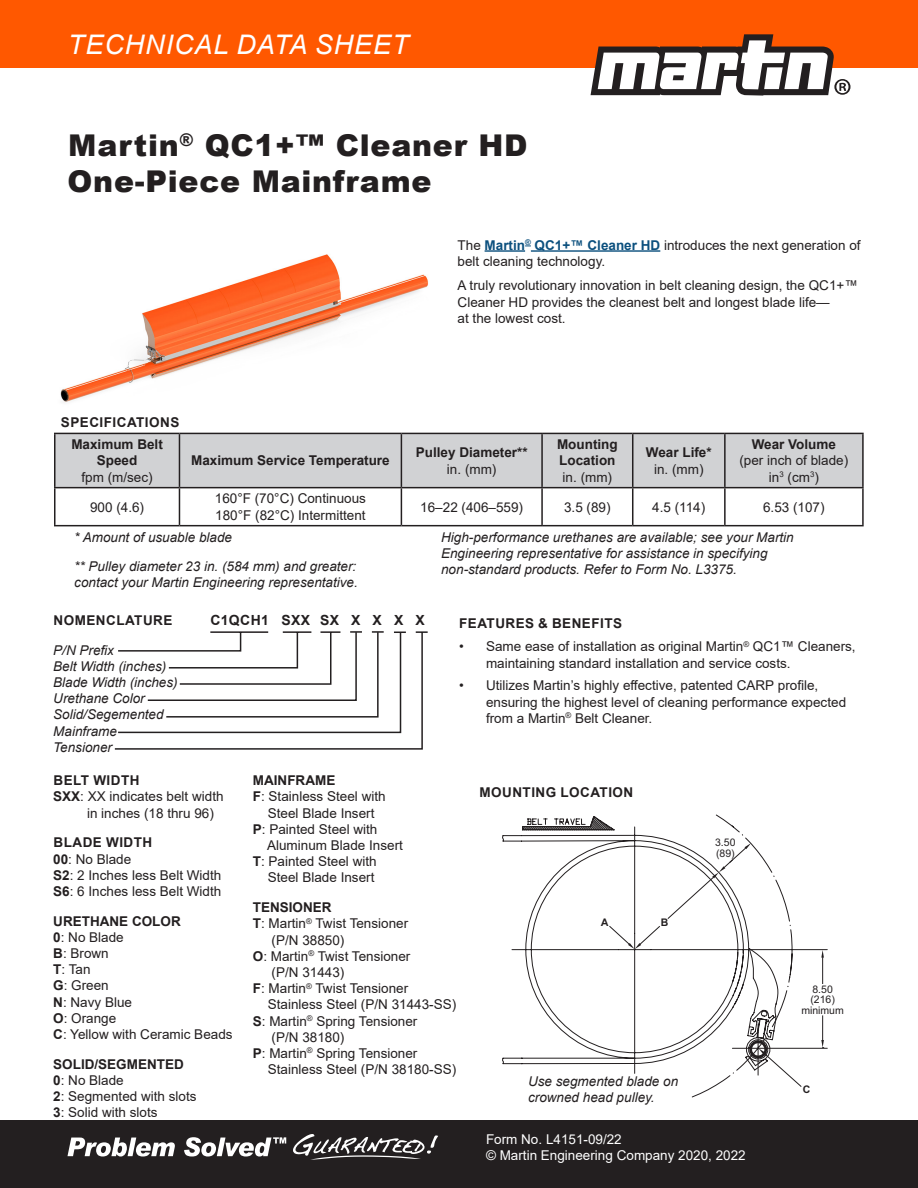
<style>
.page{position:relative;width:918px;height:1188px;background:#fff}
.page>*{position:absolute;margin:0;border:0;box-sizing:border-box;transform-origin:0 0}
.t1{font:900 30px/36px "Arial";letter-spacing:.025em;color:#231f20}
.t2{font:italic 27px "Arial";letter-spacing:.035em;color:#fff}
.P_N{font:700 13.95px "Arial";letter-spacing:.035em;color:#231f20}
.Headline{font:13.5px/16.2px "Arial";color:#231f20}
.P_N_Digit_Key{font:italic 13.5px/16.2px "Arial";color:#231f20}
.Paragraph{font:700 13.5px/16.2px "Arial";color:#231f20;text-align:center}
.Paragraph-2{font:13.5px/16.2px "Arial";color:#231f20;text-align:center}
.t3{font:13.5px "Arial";color:#fff}
.Headline-2{font:700 13.5px "Arial";letter-spacing:.035em;color:#231f20}
.P_N-2{font:700 13.5px "Arial";letter-spacing:.035em;color:#231f20}
.Paragraph-3{font:700 13.5px "Arial";letter-spacing:.035em;color:#231f20}
.t4{font:10.5px/10.5px "Arial";color:#231f20;text-align:center}
.t5{font:700 10.5px "Arial";color:#231f20}
.s1{font-weight:700;color:#0c507e}
.s2{font-weight:400}
.s3{font-weight:700}
</style>
<div class="page">
<div style="left:0;top:1120px;width:918px;height:68px;background:#231f20"></div>
<div style="left:0;top:0;width:918px;height:68px;background:#ff5800"></div>
<svg style="left:591px;top:34px;width:259px;height:62px"></svg>
<div style="left:56px;top:434px;width:806px;height:53px;background:#d1d2d4"></div>
<hr style="left:54px;top:433px;width:125px;height:1px;background:#231f20">
<hr style="left:54px;top:434px;width:2px;height:53px;background:#231f20">
<hr style="left:179px;top:433px;width:222px;height:1px;background:#231f20">
<hr style="left:179px;top:434px;width:1px;height:53px;background:#231f20">
<hr style="left:401px;top:433px;width:141px;height:1px;background:#231f20">
<hr style="left:401px;top:434px;width:1px;height:53px;background:#231f20">
<hr style="left:542px;top:433px;width:91px;height:1px;background:#231f20">
<hr style="left:541px;top:434px;width:2px;height:53px;background:#231f20">
<hr style="left:633px;top:433px;width:92px;height:1px;background:#231f20">
<hr style="left:632px;top:434px;width:1px;height:53px;background:#231f20">
<hr style="left:725px;top:433px;width:139px;height:1px;background:#231f20">
<hr style="left:724px;top:434px;width:2px;height:53px;background:#231f20">
<hr style="left:862px;top:434px;width:2px;height:53px;background:#231f20">
<hr style="left:54px;top:487px;width:125px;height:1px;background:#231f20">
<hr style="left:54px;top:488px;width:2px;height:37px;background:#231f20">
<hr style="left:179px;top:487px;width:222px;height:1px;background:#231f20">
<hr style="left:179px;top:488px;width:1px;height:37px;background:#231f20">
<hr style="left:401px;top:487px;width:141px;height:1px;background:#231f20">
<hr style="left:401px;top:488px;width:1px;height:37px;background:#231f20">
<hr style="left:542px;top:487px;width:91px;height:1px;background:#231f20">
<hr style="left:541px;top:488px;width:2px;height:37px;background:#231f20">
<hr style="left:633px;top:487px;width:92px;height:1px;background:#231f20">
<hr style="left:632px;top:488px;width:1px;height:37px;background:#231f20">
<hr style="left:725px;top:487px;width:139px;height:1px;background:#231f20">
<hr style="left:724px;top:488px;width:2px;height:37px;background:#231f20">
<hr style="left:862px;top:488px;width:2px;height:37px;background:#231f20">
<hr style="left:54px;top:525px;width:125px;height:1px;background:#231f20">
<hr style="left:179px;top:525px;width:222px;height:1px;background:#231f20">
<hr style="left:401px;top:525px;width:141px;height:1px;background:#231f20">
<hr style="left:542px;top:525px;width:91px;height:1px;background:#231f20">
<hr style="left:633px;top:525px;width:92px;height:1px;background:#231f20">
<hr style="left:725px;top:525px;width:139px;height:1px;background:#231f20">
<svg style="left:67px;top:1138px;width:108px;height:19px"></svg>
<svg style="left:184px;top:1137px;width:102px;height:20px"></svg>
<svg style="left:293px;top:1134px;width:145px;height:26px"></svg>
<hr style="left:485px;top:250px;width:40px;height:2px;background:#0c507e">
<hr style="left:531px;top:250px;width:129px;height:2px;background:#0c507e">
<svg style="left:114px;top:631px;width:314px;height:119px"></svg>
<svg style="left:502px;top:815px;width:326px;height:282px"></svg>
<svg style="left:821px;top:950px;width:3px;height:34px"></svg>
<svg style="left:821px;top:1016px;width:3px;height:32px"></svg>
<svg style="left:667px;top:843px;width:84px;height:76px"></svg>
<svg style="left:744px;top:947px;width:58px;height:140px"></svg>
<img style="left:60px;top:254px;width:368px;height:149px">
<svg style="left:601px;top:918px;width:60px;height:31px"></svg>
<p class="t2" style="left:68px;top:27px;width:342px">TECHNICAL DATA SHEET</p>
<p class="t1" style="left:68px;top:127px;width:462px">Martin<sup>®</sup> QC1+™ Cleaner HD<br>One-Piece Mainframe</p>
<p class="Headline" style="left:458px;top:237px;width:405px">The <span class="s1">Martin</span><sup>®</sup> <span class="s1">QC1+™ Cleaner HD</span> introduces the next generation of belt cleaning technology.</p>
<p class="Headline" style="left:458px;top:278px;width:402px">A truly revolutionary innovation in belt cleaning design, the QC1+™<br>Cleaner HD provides the cleanest belt and longest blade life—<br>at the lowest cost.</p>
<p class="Headline-2" style="left:61px;top:413px;width:120px">SPECIFICATIONS</p>
<p class="Paragraph" style="left:71px;top:437px;width:93px">Maximum Belt<br>Speed<br><span class="s2">fpm (m/sec)</span></p>
<p class="Paragraph" style="left:191px;top:453px;width:200px">Maximum Service Temperature</p>
<p class="Paragraph" style="left:416px;top:445px;width:113px">Pulley Diameter** <span class="s2">in. (mm)</span></p>
<p class="Paragraph" style="left:557px;top:437px;width:62px;text-align:left">Mounting<br>Location <span class="s2">in. (mm)</span></p>
<p class="Paragraph" style="left:646px;top:445px;width:67px">Wear Life* <span class="s2">in. (mm)</span></p>
<p class="Paragraph-2" style="left:739px;top:436px;width:110px"><span class="s3">Wear Volume </span>(per inch of blade) in<sup>3</sup> (cm<sup>3</sup>)</p>
<p class="Paragraph-2" style="left:90px;top:499px;width:56px">900 (4.6)</p>
<p class="Paragraph-2" style="left:215px;top:491px;width:153px;text-align:left">160°F (70°C) Continuous<br>180°F (82°C) Intermittent</p>
<p class="Paragraph-2" style="left:420px;top:499px;width:104px">16–22 (406–559)</p>
<p class="Paragraph-2" style="left:564px;top:499px;width:48px">3.5 (89)</p>
<p class="Paragraph-2" style="left:652px;top:499px;width:55px">4.5 (114)</p>
<p class="Paragraph-2" style="left:763px;top:499px;width:63px">6.53 (107)</p>
<p class="P_N_Digit_Key" style="left:74px;top:529px;width:159px">* Amount of usuable blade</p>
<p class="P_N_Digit_Key" style="left:74px;top:559px;width:285px">** Pulley diameter 23 in. (584 mm) and greater: contact your Martin Engineering representative.</p>
<p class="P_N_Digit_Key" style="left:441px;top:529px;width:354px">High-performance urethanes are available; see your Martin<br>Engineering representative for assistance in specifying non-standard products. Refer to Form No. L3375.</p>
<p class="P_N-2" style="left:54px;top:611px;width:120px">NOMENCLATURE</p>
<p class="P_N" style="left:211px;top:610px;width:216px">C1QCH1 SXX SX X X X X</p>
<p class="P_N_Digit_Key" style="left:53px;top:642px;width:126px">P/N Prefix<br>Belt Width (inches)<br>Blade Width (inches)<br>Urethane Color<br>Solid/Segemented<br>Mainframe<br>Tensioner</p>
<p class="Headline-2" style="left:459px;top:614px;width:164px">FEATURES &amp; BENEFITS</p>
<p class="Headline" style="left:486px;top:638px;width:371px;text-indent:-27px">• Same ease of installation as original Martin<sup>®</sup> QC1™ Cleaners, maintaining standard installation and service costs.</p>
<p class="Headline" style="left:486px;top:678px;width:362px;text-indent:-27px">• Utilizes Martin’s highly effective, patented CARP profile, ensuring the highest level of cleaning performance expected from a Martin<sup>®</sup> Belt Cleaner.</p>
<p class="Paragraph-3" style="left:54px;top:771px;width:88px">BELT WIDTH</p>
<p class="Headline" style="left:53px;top:789px;width:172px"><span class="s3">SXX</span>: XX indicates belt width</p>
<p class="Headline" style="left:87px;top:805px;width:128px">in inches (18 thru 96)</p>
<p class="Headline" style="left:53px;top:834px;width:170px"><span class="s3">BLADE WIDTH<br>00</span>: No Blade<br><span class="s3">S2</span>: 2 Inches less Belt Width<br><span class="s3">S6</span>: 6 Inches less Belt Width</p>
<p class="Headline" style="left:53px;top:913px;width:181px"><span class="s3">URETHANE COLOR<br>0</span>: No Blade<br><span class="s3">B</span>: Brown<br><span class="s3">T</span>: Tan<br><span class="s3">G</span>: Green<br><span class="s3">N</span>: Navy Blue<br><span class="s3">O</span>: Orange<br><span class="s3">C</span>: Yellow with Ceramic Beads</p>
<p class="Headline" style="left:53px;top:1056px;width:145px"><span class="s3">SOLID/SEGMENTED<br>0</span>: No Blade<br><span class="s3">2</span>: Segmented with slots<br><span class="s3">3</span>: Solid with slots</p>
<p class="Paragraph" style="left:253px;top:773px;width:84px">MAINFRAME</p>
<p class="Headline" style="left:253px;top:789px;width:134px"><span class="s3">F</span>: Stainless Steel with</p>
<p class="Headline" style="left:268px;top:805px;width:108px">Steel Blade Insert</p>
<p class="Headline" style="left:253px;top:821px;width:126px"><span class="s3">P</span>: Painted Steel with</p>
<p class="Headline" style="left:267px;top:837px;width:137px">Aluminum Blade Insert</p>
<p class="Headline" style="left:253px;top:853px;width:125px"><span class="s3">T</span>: Painted Steel with</p>
<p class="Headline" style="left:268px;top:870px;width:108px">Steel Blade Insert</p>
<p class="Paragraph" style="left:253px;top:899px;width:80px">TENSIONER</p>
<p class="Headline" style="left:253px;top:915px;width:157px"><span class="s3">T</span>: Martin<sup>®</sup> Twist Tensioner</p>
<p class="Headline" style="left:272px;top:932px;width:74px">(P/N 38850)</p>
<p class="Headline" style="left:253px;top:948px;width:159px"><span class="s3">O</span>: Martin<sup>®</sup> Twist Tensioner</p>
<p class="Headline" style="left:272px;top:964px;width:74px">(P/N 31443)</p>
<p class="Headline" style="left:253px;top:980px;width:157px"><span class="s3">F</span>: Martin<sup>®</sup> Twist Tensioner</p>
<p class="Headline" style="left:268px;top:996px;width:190px">Stainless Steel (P/N 31443-SS)</p>
<p class="Headline" style="left:253px;top:1013px;width:166px"><span class="s3">S</span>: Martin<sup>®</sup> Spring Tensioner</p>
<p class="Headline" style="left:272px;top:1029px;width:74px">(P/N 38180)</p>
<p class="Headline" style="left:253px;top:1045px;width:166px"><span class="s3">P</span>: Martin<sup>®</sup> Spring Tensioner</p>
<p class="Headline" style="left:268px;top:1061px;width:190px">Stainless Steel (P/N 38180-SS)</p>
<p class="Headline-2" style="left:479px;top:783px;width:155px">MOUNTING LOCATION</p>
<p class="t5" style="left:661px;top:915px;width:9px">B</p>
<p class="t4" style="left:715px;top:837px;width:22px;text-align:left">3.50 (89)</p>
<p class="P_N_Digit_Key" style="left:528px;top:1073px;width:152px">Use segmented blade on crowned head pulley.</p>
<p class="t3" style="left:486px;top:1130px;width:137px">Form No. L4151-09/22</p>
<p class="t3" style="left:486px;top:1146px;width:261px">© Martin Engineering Company 2020, 2022</p>
<p class="t4" style="left:801px;top:984px;width:44px">8.50 (216) minimum</p>
<p class="t5" style="left:803px;top:1082px;width:9px">C</p>
</div>
